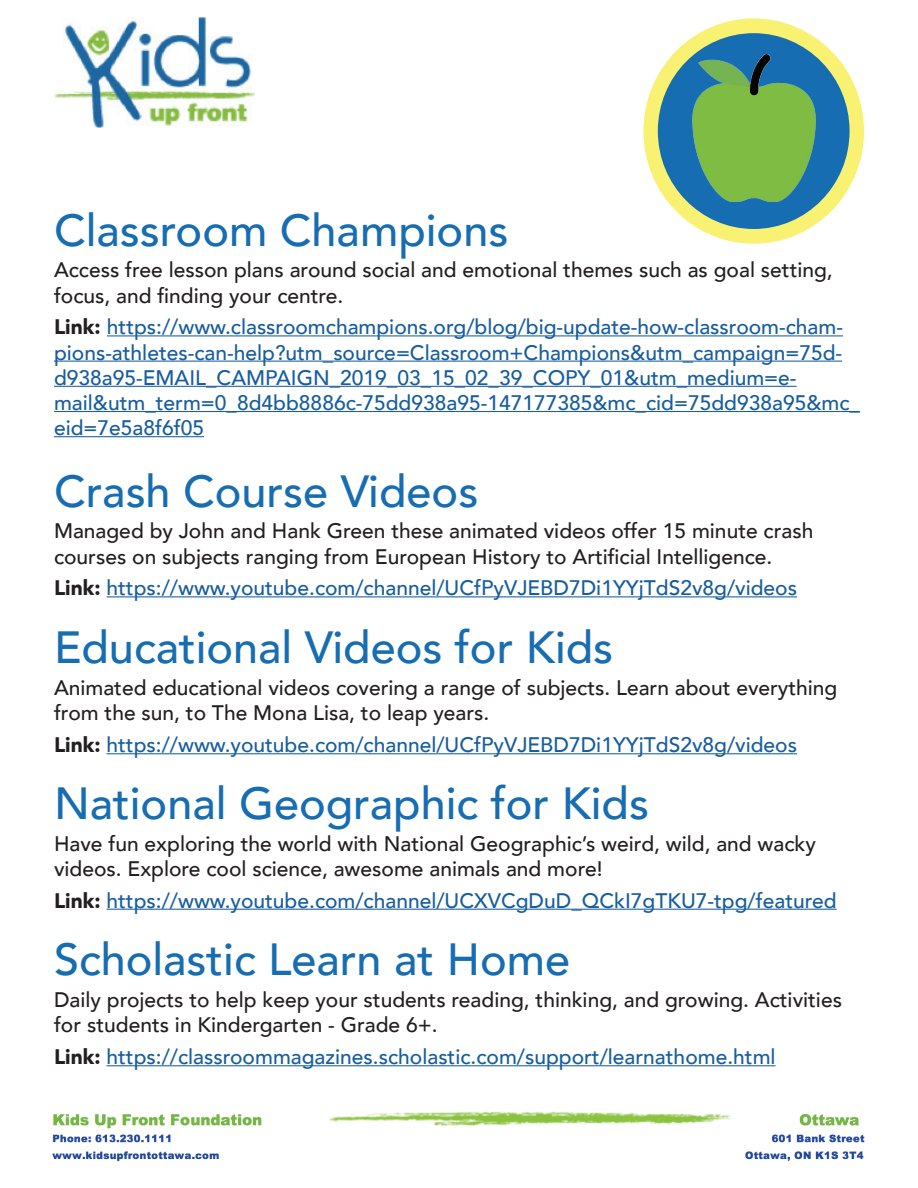
<style>
.page{position:relative;width:918px;height:1188px;background:#fff}
.page>*{position:absolute;margin:0;border:0;box-sizing:border-box;transform-origin:0 0}
.t1{font:500 45px "Avenir";color:#176db2}
.t2{font:500 21px/25.2px "Avenir";color:#175d9e}
.t3{font:500 21px/25.2px "Avenir";color:#231f20}
.s1{font-weight:900;color:#231f20}
</style>
<div class="page">
<img style="left:54px;top:17px;width:201px;height:111px">
<img style="left:52px;top:1111px;width:813px;height:51px">
<div style="left:643px;top:18px;width:221px;height:226px;background:#f8f171;border-radius:50%"></div>
<div style="left:658px;top:33px;width:192px;height:196px;background:#176db2;border-radius:50%"></div>
<img style="left:680px;top:54px;width:147px;height:147px">
<hr style="left:107px;top:596px;width:690px;height:1px;background:#175d9e">
<hr style="left:107px;top:335px;width:736px;height:1px;background:#175d9e">
<hr style="left:54px;top:361px;width:788px;height:1px;background:#175d9e">
<hr style="left:54px;top:386px;width:743px;height:1px;background:#175d9e">
<hr style="left:54px;top:411px;width:806px;height:1px;background:#175d9e">
<hr style="left:54px;top:436px;width:150px;height:1px;background:#175d9e">
<hr style="left:107px;top:753px;width:690px;height:1px;background:#175d9e">
<hr style="left:107px;top:909px;width:730px;height:1px;background:#175d9e">
<hr style="left:107px;top:1065px;width:669px;height:1px;background:#175d9e">
<h1 class="t1" style="left:54px;top:191px;width:456px">Classroom Champions</h1>
<p class="t3" style="left:54px;top:256px;width:780px">Access free lesson plans around social and emotional themes such as goal setting, focus, and finding your centre.</p>
<p class="t2" style="left:54px;top:313px;width:808px"><span class="s1">Link:</span> https://www.classroomchampions.org/blog/big-update-how-classroom-cham&shy;pions-athletes-can-help?utm_source=Classroom+Champions&amp;utm_campaign=75d&shy;d938a95-EMAIL_CAMPAIGN_2019_03_15_02_39_COPY_01&amp;utm_medium=e&shy;mail&amp;utm_term=0_8d4bb8886c-75dd938a95-147177385&amp;mc_cid=75dd938a95&amp;mc_ eid=7e5a8f6f05</p>
<h1 class="t1" style="left:54px;top:452px;width:426px">Crash Course Videos</h1>
<p class="t3" style="left:54px;top:517px;width:761px">Managed by John and Hank Green these animated videos offer 15 minute crash courses on subjects ranging from European History to Artificial Intelligence.</p>
<p class="t2" style="left:54px;top:574px;width:745px"><span class="s1">Link:</span> https://www.youtube.com/channel/UCfPyVJEBD7Di1YYjTdS2v8g/videos</p>
<h1 class="t1" style="left:54px;top:609px;width:561px">Educational Videos for Kids</h1>
<p class="t3" style="left:54px;top:674px;width:785px">Animated educational videos covering a range of subjects. Learn about everything from the sun, to The Mona Lisa, to leap years.</p>
<p class="t2" style="left:54px;top:731px;width:745px"><span class="s1">Link:</span> https://www.youtube.com/channel/UCfPyVJEBD7Di1YYjTdS2v8g/videos</p>
<h1 class="t1" style="left:54px;top:764px;width:597px">National Geographic for Kids</h1>
<p class="t3" style="left:54px;top:830px;width:763px">Have fun exploring the world with National Geographic’s weird, wild, and wacky videos. Explore cool science, awesome animals and more!</p>
<p class="t2" style="left:54px;top:887px;width:784px"><span class="s1">Link:</span> https://www.youtube.com/channel/UCXVCgDuD_QCkI7gTKU7-tpg/featured</p>
<h1 class="t1" style="left:54px;top:921px;width:518px">Scholastic Learn at Home</h1>
<p class="t3" style="left:54px;top:986px;width:790px">Daily projects to help keep your students reading, thinking, and growing. Activities for students in Kindergarten - Grade 6+.</p>
<p class="t2" style="left:54px;top:1043px;width:723px"><span class="s1">Link:</span> https://classroommagazines.scholastic.com/support/learnathome.html</p>
</div>
